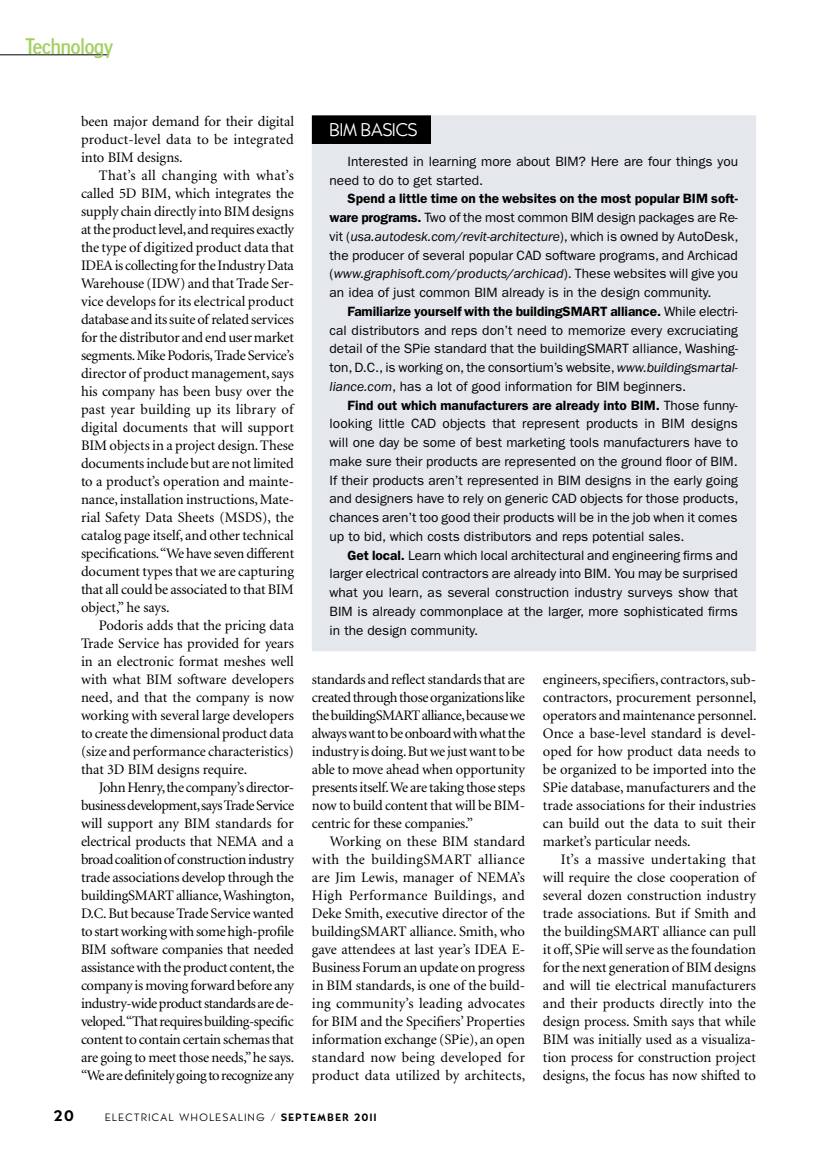
<style>
.page{position:relative;width:837px;height:1161px;background:#fff}
.page>*{position:absolute;margin:0;border:0;box-sizing:border-box;transform-origin:0 0}
.t1{font:21px "Esseltube";letter-spacing:-.005em;color:#a3cf62}
.t2{font:300 18px "AT Bernhardt";color:#fff}
.t3{font:500 15px "AT Bernhardt";color:#000}
.t4{font:14.55px/18px "Minion";letter-spacing:-.005em;color:#000;text-align:justify}
.t5{font:13.5px/18.8px "Franklin Gothic";color:#000;text-align:justify}
.t6{font:300 10.5px "AT Bernhardt";letter-spacing:.15em;color:#000}
.s1{font-weight:600}
.s2{font-style:italic}
.s3{font-weight:500}
</style>
<div class="page">
<hr style="left:0;top:54px;width:108px;height:1px;background:#000">
<div style="left:312px;top:116px;width:444px;height:535px;background:#e4e7eb"></div>
<div style="left:312px;top:116px;width:118px;height:27px;background:#000"></div>
<div style="left:312px;top:116px;width:119px;height:28px;border:1px solid #000"></div>
<h1 class="t1" style="left:26px;top:34px;width:89px">Technology</h1>
<p class="t4" style="left:81px;top:113px;width:215px">been major demand for their digital product-level data to be integrated into BIM designs.</p>
<p class="t4" style="left:81px;top:167px;width:215px;text-indent:18px">That’s all changing with what’s called 5D BIM, which integrates the supply chain directly into BIM designs at the product level, and requires exactly the type of digitized product data that IDEA is collecting for the Industry Data Warehouse (IDW) and that Trade Ser&shy;vice develops for its electrical product database and its suite of related services for the distributor and end user market segments. Mike Podoris, Trade Service’s director of product management, says his company has been busy over the past year building up its library of digital documents that will support BIM objects in a project design. These documents include but are not limited to a product’s operation and mainte&shy;nance, installation instructions, Mate&shy;rial Safety Data Sheets (MSDS), the catalog page itself, and other technical specifications. “We have seven different document types that we are capturing that all could be associated to that BIM object,” he says.</p>
<p class="t4" style="left:81px;top:617px;width:215px;text-indent:18px">Podoris adds that the pricing data Trade Service has provided for years in an electronic format meshes well with what BIM software developers need, and that the company is now working with several large developers to create the dimensional product data (size and performance characteristics) that 3D BIM designs require.</p>
<p class="t4" style="left:81px;top:779px;width:215px;text-indent:18px">John Henry, the company’s director&shy;business development, says Trade Service will support any BIM standards for electrical products that NEMA and a broad coalition of construction industry trade associations develop through the buildingSMART alliance, Washington, D.C. But because Trade Service wanted to start working with some high-profile BIM software companies that needed assistance with the product content, the company is moving forward before any industry-wide product standards are de&shy;veloped. “That requires building-specific content to contain certain schemas that are going to meet those needs,” he says. “We are definitely going to recognize any</p>
<p class="t2" style="left:330px;top:119px;width:52px">BIM BASICS</p>
<p class="t5" style="left:330px;top:152px;width:410px;text-indent:18px">Interested in learning more about BIM? Here are four things you need to do to get started.</p>
<p class="t5" style="left:330px;top:189px;width:410px;text-indent:18px"><span class="s1">Spend a little time on the websites on the most popular BIM soft&shy;ware programs.</span> Two of the most common BIM design packages are Re&shy;vit (<span class="s2">usa.autodesk.com/revit-architecture</span>), which is owned by AutoDesk, the producer of several popular CAD software programs, and Archicad (<span class="s2">www.graphisoft.com/products/archicad</span>). These websites will give you an idea of just common BIM already is in the design community.</p>
<p class="t5" style="left:330px;top:302px;width:410px;text-indent:18px"><span class="s1">Familiarize yourself with the buildingSMART alliance.</span> While electri&shy;cal distributors and reps don’t need to memorize every excruciating detail of the SPie standard that the buildingSMART alliance, Washing&shy;ton, D.C., is working on, the consortium’s website, <span class="s2">www.buildingsmartal&shy;liance.com</span>, has a lot of good information for BIM beginners.</p>
<p class="t5" style="left:330px;top:396px;width:411px;text-indent:18px"><span class="s1">Find out which manufacturers are already into BIM.</span> Those funny&shy;looking little CAD objects that represent products in BIM designs will one day be some of best marketing tools manufacturers have to make sure their products are represented on the ground floor of BIM.<br>If their products aren’t represented in BIM designs in the early going and designers have to rely on generic CAD objects for those products, chances aren’t too good their products will be in the job when it comes up to bid, which costs distributors and reps potential sales.</p>
<p class="t5" style="left:330px;top:546px;width:410px;text-indent:18px"><span class="s1">Get local.</span> Learn which local architectural and engineering firms and larger electrical contractors are already into BIM. You may be surprised what you learn, as several construction industry surveys show that BIM is already commonplace at the larger, more sophisticated firms in the design community.</p>
<p class="t4" style="left:312px;top:671px;width:215px">standards and reflect standards that are created through those organizations like the buildingSMART alliance, because we always want to be onboard with what the industry is doing. But we just want to be able to move ahead when opportunity presents itself. We are taking those steps now to build content that will be BIM&shy;centric for these companies.”</p>
<p class="t4" style="left:312px;top:833px;width:215px;text-indent:18px">Working on these BIM standard with the buildingSMART alliance are Jim Lewis, manager of NEMA’s High Performance Buildings, and Deke Smith, executive director of the buildingSMART alliance. Smith, who gave attendees at last year’s IDEA E-Business Forum an update on progress in BIM standards, is one of the build&shy;ing community’s leading advocates for BIM and the Specifiers’ Properties information exchange (SPie), an open standard now being developed for product data utilized by architects,</p>
<p class="t4" style="left:543px;top:671px;width:215px">engineers, specifiers, contractors, sub&shy;contractors, procurement personnel, operators and maintenance personnel.<br>Once a base-level standard is devel&shy;oped for how product data needs to be organized to be imported into the SPie database, manufacturers and the trade associations for their industries can build out the data to suit their market’s particular needs.</p>
<p class="t4" style="left:543px;top:851px;width:215px;text-indent:18px">It’s a massive undertaking that will require the close cooperation of several dozen construction industry trade associations. But if Smith and the buildingSMART alliance can pull it off, SPie will serve as the foundation for the next generation of BIM designs and will tie electrical manufacturers and their products directly into the design process. Smith says that while BIM was initially used as a visualiza&shy;tion process for construction project designs, the focus has now shifted to</p>
<p class="t3" style="left:54px;top:1107px;width:21px">20</p>
<p class="t6" style="left:105px;top:1111px;width:273px">ELECTRICAL WHOLESALING / <span class="s3">SEPTEMBER 2011</span></p>
</div>
